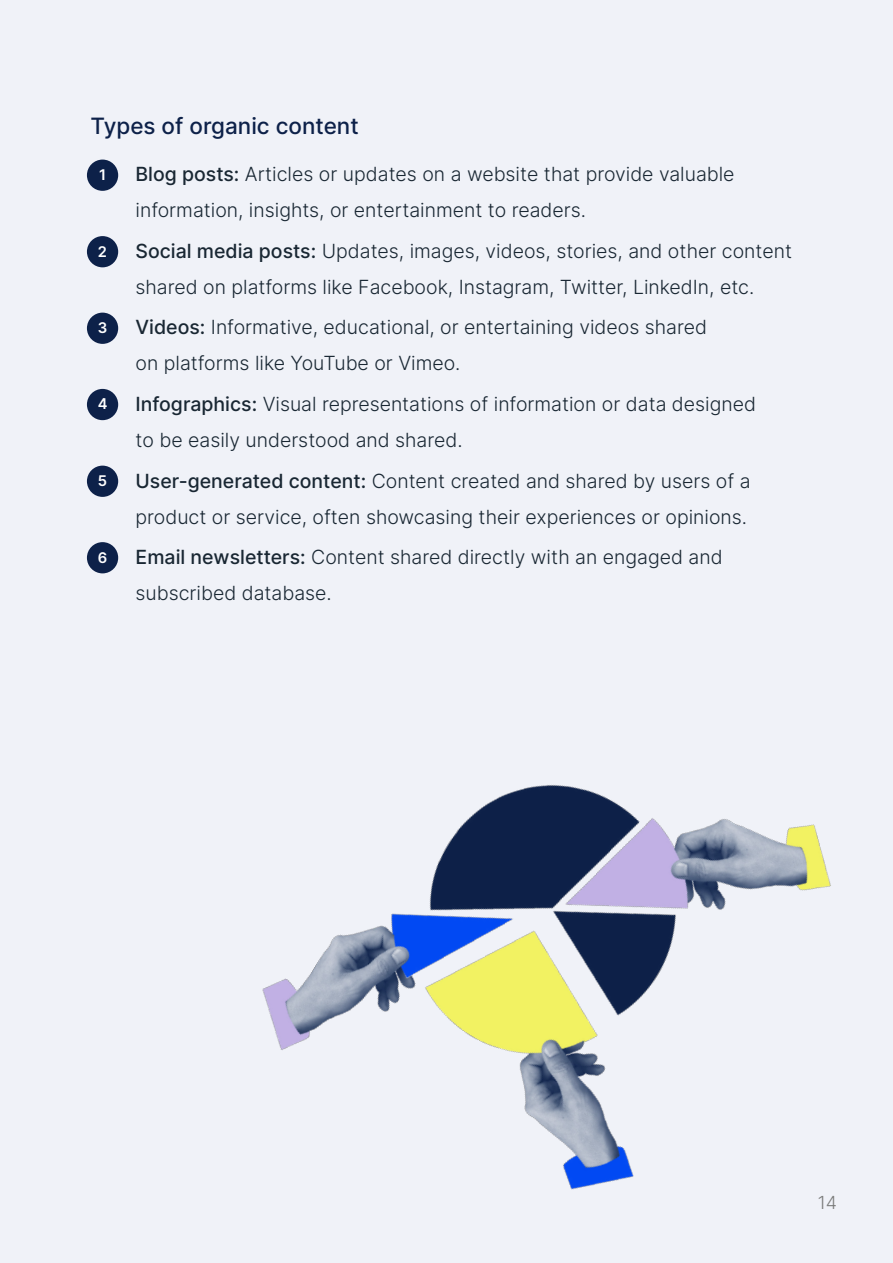
<style>
.page{position:relative;width:893px;height:1263px;background:#f0f2f8}
.page>*{position:absolute;margin:0;border:0;box-sizing:border-box;transform-origin:0 0}
.t1{font:500 22.5px "Inter";color:#0d2149}
.t2{font:300 19.5px/36px "Inter";color:#192733}
.t3{font:300 18px "Inter";color:#7b7c7b}
.t4{font:600 14.7px "Inter";color:#fff}
.s1{font-weight:500}
</style>
<div class="page">
<div style="left:87px;top:160px;width:31px;height:31px;background:#0d2149;border-radius:50%"></div>
<div style="left:87px;top:236px;width:31px;height:31px;background:#0d2149;border-radius:50%"></div>
<div style="left:87px;top:313px;width:31px;height:31px;background:#0d2149;border-radius:50%"></div>
<div style="left:87px;top:389px;width:31px;height:31px;background:#0d2149;border-radius:50%"></div>
<div style="left:87px;top:466px;width:31px;height:31px;background:#0d2149;border-radius:50%"></div>
<div style="left:87px;top:542px;width:31px;height:31px;background:#0d2149;border-radius:50%"></div>
<img style="left:262px;top:784px;width:569px;height:406px">
<p class="t1" style="left:91px;top:110px;width:270px">Types of organic content</p>
<p class="t2" style="left:136px;top:156px;width:600px;text-indent:-27px"><span class="s1">• Blog posts:</span> Articles or updates on a website that provide valuable information, insights, or entertainment to readers.</p>
<p class="t2" style="left:109px;top:232px;width:685px;text-align:center"><span class="s1">• Social media posts:</span> Updates, images, videos, stories, and other content shared on platforms like Facebook, Instagram, Twitter, LinkedIn, etc.</p>
<p class="t2" style="left:136px;top:309px;width:573px;text-indent:-27px"><span class="s1">• Videos:</span> Informative, educational, or entertaining videos shared on platforms like YouTube or Vimeo.</p>
<p class="t2" style="left:136px;top:385px;width:622px;text-indent:-27px"><span class="s1">• Infographics:</span> Visual representations of information or data designed to be easily understood and shared.</p>
<p class="t2" style="left:109px;top:462px;width:644px;text-align:right"><span class="s1">• User-generated content:</span> Content created and shared by users of a product or service, often showcasing their experiences or opinions.</p>
<p class="t2" style="left:136px;top:538px;width:589px;text-indent:-27px"><span class="s1">• Email newsletters:</span> Content shared directly with an engaged and subscribed database.</p>
<p class="t4" style="left:99px;top:164px;width:9px">1</p>
<p class="t4" style="left:98px;top:241px;width:11px">2</p>
<p class="t4" style="left:98px;top:317px;width:11px">3</p>
<p class="t4" style="left:98px;top:393px;width:11px">4</p>
<p class="t4" style="left:98px;top:470px;width:11px">5</p>
<p class="t4" style="left:98px;top:547px;width:11px">6</p>
<p class="t3" style="left:818px;top:1189px;width:21px">14</p>
</div>
